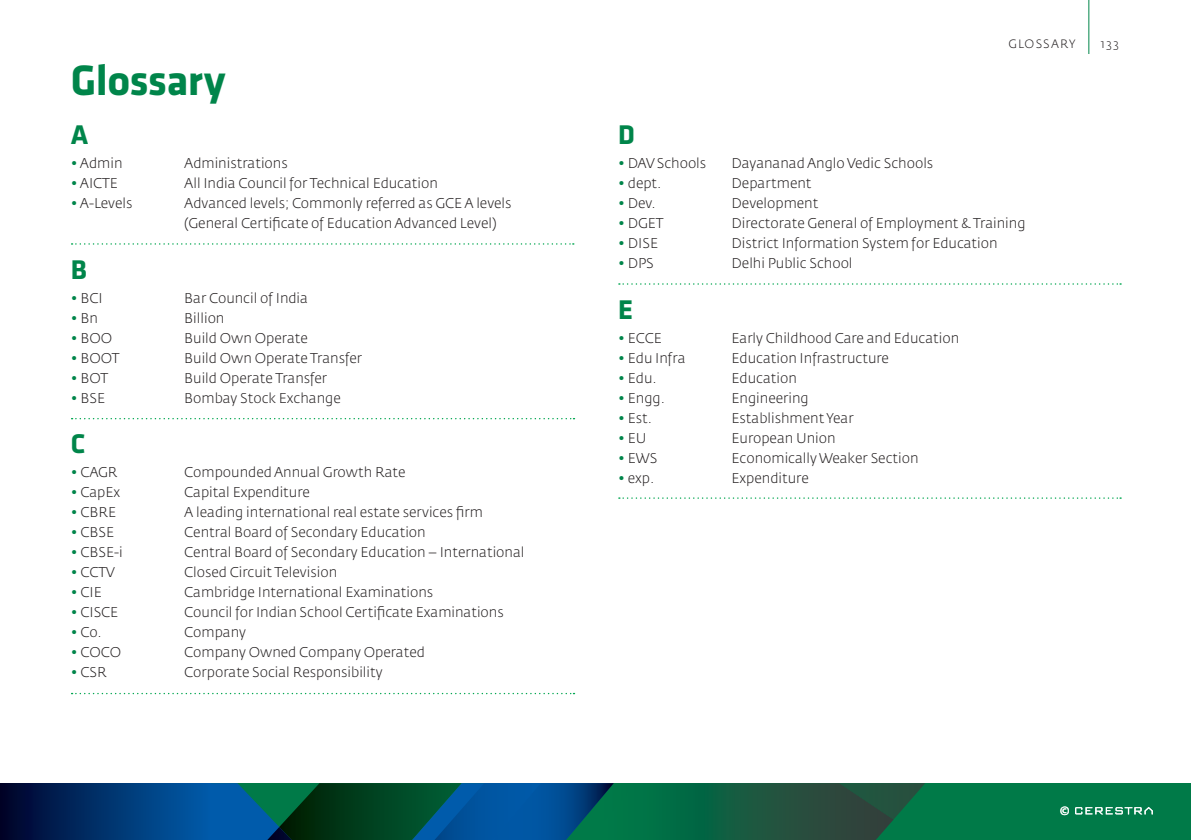
<style>
.page{position:relative;width:1191px;height:840px;background:#fff}
.page>*{position:absolute;margin:0;border:0;box-sizing:border-box;transform-origin:0 0}
.t1{font:700 44px "Klavika";letter-spacing:-.015em;color:#00854a}
.t2{font:700 28px "Klavika";color:#00854a}
.t3{font:300 14px/20px "Fedra Sans Std";color:#231f20}
.t4{font:300 12px "Fedra Sans Std";color:#231f20}
.t5{font:500 12px "Fedra Sans Std";color:#fff}
.s1{color:#00854a}
</style>
<div class="page">
<hr style="left:1088px;top:0;width:1px;height:54px;background:#00854a">
<div style="left:0;top:782px;width:1191px;height:57px;background:#007a48"></div>
<svg style="left:0;top:782px;width:925px;height:57px"></svg>
<img style="left:479px;top:782px;width:135px;height:57px">
<svg style="left:1075px;top:807px;width:77px;height:6px"></svg>
<svg style="left:72px;top:243px;width:502px;height:1px"></svg>
<svg style="left:619px;top:283px;width:502px;height:1px"></svg>
<svg style="left:619px;top:497px;width:502px;height:1px"></svg>
<svg style="left:72px;top:418px;width:502px;height:1px"></svg>
<svg style="left:72px;top:692px;width:502px;height:1px"></svg>
<h1 class="t1" style="left:71px;top:57px;width:156px">Glossary</h1>
<h2 class="t2" style="left:71px;top:119px;width:19px">A</h2>
<h2 class="t2" style="left:618px;top:119px;width:18px">D</h2>
<p class="t4" style="left:1008px;top:36px;width:19px">Glossary</p>
<p class="t3" style="left:71px;top:153px;width:53px"><span class="s1">•</span> Admin</p>
<p class="t3" style="left:184px;top:153px;width:105px">Administrations</p>
<p class="t3" style="left:71px;top:173px;width:49px"><span class="s1">•</span> AICTE</p>
<p class="t3" style="left:184px;top:173px;width:255px">All India Council for Technical Education</p>
<p class="t3" style="left:71px;top:193px;width:63px"><span class="s1">•</span> A-Levels</p>
<p class="t3" style="left:184px;top:193px;width:329px">Advanced levels; Commonly referred as GCE A levels (General Certificate of Education Advanced Level)</p>
<h2 class="t2" style="left:71px;top:254px;width:18px">B</h2>
<p class="t3" style="left:71px;top:288px;width:33px"><span class="s1">•</span> BCI</p>
<p class="t3" style="left:184px;top:288px;width:125px">Bar Council of India</p>
<p class="t3" style="left:71px;top:308px;width:29px"><span class="s1">•</span>Bn</p>
<p class="t3" style="left:184px;top:308px;width:42px">Billion</p>
<p class="t3" style="left:71px;top:328px;width:43px"><span class="s1">•</span> BOO</p>
<p class="t3" style="left:184px;top:328px;width:125px">Build Own Operate</p>
<p class="t3" style="left:71px;top:348px;width:50px"><span class="s1">•</span> BOOT</p>
<p class="t3" style="left:184px;top:348px;width:179px">Build Own Operate Transfer</p>
<p class="t3" style="left:71px;top:368px;width:39px"><span class="s1">•</span> BOT</p>
<p class="t3" style="left:184px;top:368px;width:144px">Build Operate Transfer</p>
<p class="t3" style="left:71px;top:388px;width:36px"><span class="s1">•</span> BSE</p>
<p class="t3" style="left:184px;top:388px;width:158px">Bombay Stock Exchange</p>
<h2 class="t2" style="left:71px;top:428px;width:16px">C</h2>
<p class="t3" style="left:71px;top:461px;width:48px"><span class="s1">•</span> CAGR</p>
<p class="t3" style="left:184px;top:461px;width:223px">Compounded Annual Growth Rate</p>
<p class="t3" style="left:71px;top:481px;width:51px"><span class="s1">•</span> CapEx</p>
<p class="t3" style="left:184px;top:481px;width:127px">Capital Expenditure</p>
<p class="t3" style="left:71px;top:501px;width:47px"><span class="s1">•</span> CBRE</p>
<p class="t3" style="left:184px;top:501px;width:300px">A leading international real estate services firm</p>
<p class="t3" style="left:71px;top:521px;width:45px"><span class="s1">•</span> CBSE</p>
<p class="t3" style="left:184px;top:521px;width:243px">Central Board of Secondary Education</p>
<p class="t3" style="left:71px;top:541px;width:53px"><span class="s1">•</span> CBSE-i</p>
<p class="t3" style="left:184px;top:541px;width:342px">Central Board of Secondary Education – International</p>
<p class="t3" style="left:71px;top:561px;width:46px"><span class="s1">•</span> CCTV</p>
<p class="t3" style="left:184px;top:561px;width:154px">Closed Circuit Television</p>
<p class="t3" style="left:71px;top:581px;width:32px"><span class="s1">•</span> CIE</p>
<p class="t3" style="left:184px;top:581px;width:250px">Cambridge International Examinations</p>
<p class="t3" style="left:71px;top:602px;width:49px"><span class="s1">•</span> CISCE</p>
<p class="t3" style="left:184px;top:602px;width:321px">Council for Indian School Certificate Examinations</p>
<p class="t3" style="left:71px;top:622px;width:32px"><span class="s1">•</span> Co.</p>
<p class="t3" style="left:184px;top:622px;width:63px">Company</p>
<p class="t3" style="left:71px;top:642px;width:52px"><span class="s1">•</span> COCO</p>
<p class="t3" style="left:184px;top:642px;width:242px">Company Owned Company Operated</p>
<p class="t3" style="left:71px;top:662px;width:37px"><span class="s1">•</span> CSR</p>
<p class="t3" style="left:184px;top:662px;width:200px">Corporate Social Responsibility</p>
<p class="t3" style="left:618px;top:153px;width:90px"><span class="s1">•</span> DAV Schools</p>
<p class="t3" style="left:731px;top:153px;width:203px">Dayananad Anglo Vedic Schools</p>
<p class="t3" style="left:618px;top:173px;width:45px"><span class="s1">•</span> dept.</p>
<p class="t3" style="left:731px;top:173px;width:81px">Department</p>
<p class="t3" style="left:618px;top:193px;width:39px"><span class="s1">•</span> Dev.</p>
<p class="t3" style="left:731px;top:193px;width:88px">Development</p>
<p class="t3" style="left:618px;top:213px;width:47px"><span class="s1">•</span> DGET</p>
<p class="t3" style="left:731px;top:213px;width:295px">Directorate General of Employment &amp; Training</p>
<p class="t3" style="left:618px;top:233px;width:41px"><span class="s1">•</span> DISE</p>
<p class="t3" style="left:731px;top:233px;width:267px">District Information System for Education</p>
<p class="t3" style="left:618px;top:253px;width:37px"><span class="s1">•</span> DPS</p>
<p class="t3" style="left:731px;top:253px;width:122px">Delhi Public School</p>
<h2 class="t2" style="left:618px;top:294px;width:16px">E</h2>
<p class="t3" style="left:618px;top:327px;width:45px"><span class="s1">•</span> ECCE</p>
<p class="t3" style="left:731px;top:327px;width:229px">Early Childhood Care and Education</p>
<p class="t3" style="left:618px;top:347px;width:69px"><span class="s1">•</span> Edu Infra</p>
<p class="t3" style="left:731px;top:347px;width:159px">Education Infrastructure</p>
<p class="t3" style="left:618px;top:367px;width:40px"><span class="s1">•</span> Edu.</p>
<p class="t3" style="left:731px;top:367px;width:67px">Education</p>
<p class="t3" style="left:618px;top:387px;width:48px"><span class="s1">•</span> Engg.</p>
<p class="t3" style="left:731px;top:387px;width:79px">Engineering</p>
<p class="t3" style="left:618px;top:407px;width:35px"><span class="s1">•</span> Est.</p>
<p class="t3" style="left:731px;top:407px;width:123px">Establishment Year</p>
<p class="t3" style="left:618px;top:427px;width:30px"><span class="s1">•</span>EU</p>
<p class="t3" style="left:731px;top:427px;width:106px">European Union</p>
<p class="t3" style="left:618px;top:447px;width:41px"><span class="s1">•</span> EWS</p>
<p class="t3" style="left:731px;top:447px;width:188px">Economically Weaker Section</p>
<p class="t3" style="left:618px;top:467px;width:38px"><span class="s1">•</span> exp.</p>
<p class="t3" style="left:731px;top:467px;width:79px">Expenditure</p>
<p class="t4" style="left:1100px;top:36px;width:20px">133</p>
<p class="t5" style="left:1059px;top:802px;width:11px">©</p>
</div>
